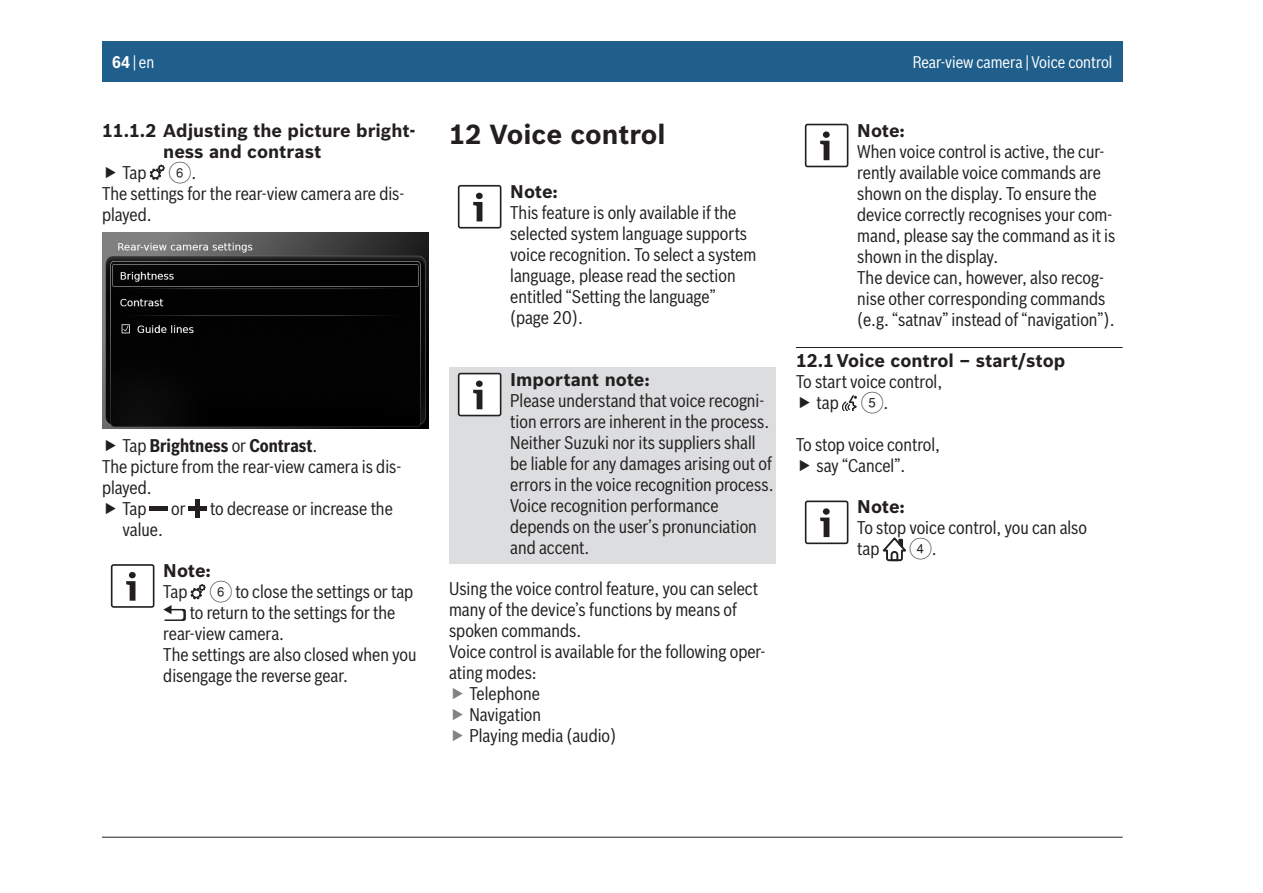
<style>
.page{position:relative;width:1263px;height:893px;background:#fff}
.page>*{position:absolute;margin:0;border:0;box-sizing:border-box;transform-origin:0 0}
.t1{font:700 27px "Bosch Sans";color:#231f20}
.Hinweis_TextAbs{font:18px/21px "Bosch Sans Cond";color:#231f20}
.Hinweis_Text{font:18px/21px "Bosch Sans Cond";color:#231f20}
.Fließtext{font:18px/21px "Bosch Sans Cond";color:#231f20}
.Hinweis_Titel{font:700 18px/21px "Bosch Sans";color:#231f20}
.t2{font:700 18px "Bosch Sans Cond";color:#231f20}
.Hinweis_Text-2{font:18px "Pos Blau Ziffern";color:#231f20}
.Kolumne_links{font:16.5px "Bosch Sans Cond";color:#fff}
.s1{font-weight:700}
.s2{font-family:"Pos Blau Ziffern"}
.s3{font-weight:400}
.s4{font-family:"Bosch Sans Cond"}
</style>
<div class="page">
<div style="left:102px;top:41px;width:1021px;height:41px;background:#205e8b"></div>
<hr style="left:102px;top:837px;width:1021px;height:1px;background:#231f20">
<div style="left:449px;top:367px;width:327px;height:197px;background:#dcdddf"></div>
<svg style="left:150px;top:165px;width:15px;height:15px"></svg>
<img style="left:102px;top:233px;width:327px;height:196px">
<div style="left:150px;top:506px;width:18px;height:5px;background:#231f20"></div>
<div style="left:189px;top:506px;width:18px;height:5px;background:#231f20"></div>
<hr style="left:196px;top:499px;width:4px;height:18px;background:#231f20">
<svg style="left:111px;top:564px;width:43px;height:44px"></svg>
<svg style="left:191px;top:584px;width:15px;height:15px"></svg>
<svg style="left:163px;top:605px;width:23px;height:16px"></svg>
<svg style="left:458px;top:185px;width:43px;height:44px"></svg>
<svg style="left:458px;top:373px;width:43px;height:43px;background:#d1d0d0"></svg>
<hr style="left:796px;top:347px;width:326px;height:1px;background:#231f20">
<svg style="left:805px;top:124px;width:43px;height:43px"></svg>
<svg style="left:842px;top:395px;width:15px;height:16px"></svg>
<svg style="left:805px;top:501px;width:43px;height:43px"></svg>
<svg style="left:883px;top:537px;width:23px;height:24px"></svg>
<p class="Kolumne_links" style="left:112px;top:52px;width:44px"><span class="s1">64</span> | en</p>
<p class="Hinweis_Titel" style="left:163px;top:120px;width:253px;text-indent:-61px">11.1.2 Adjusting the picture bright&shy;ness and contrast</p>
<p class="Hinweis_TextAbs" style="left:122px;top:162px;width:75px">Tap <span class="s2">6</span>.</p>
<p class="Fließtext" style="left:102px;top:183px;width:304px">The settings for the rear-view camera are dis&shy;played.</p>
<p class="t2" style="left:122px;top:434px;width:196px"><span class="s3">Tap</span> Brightness <span class="s3">or</span> Contrast<span class="s3">.</span></p>
<p class="Fließtext" style="left:102px;top:456px;width:301px">The picture from the rear-view camera is dis&shy;played.</p>
<p class="Hinweis_TextAbs" style="left:122px;top:498px;width:26px">Tap</p>
<p class="Hinweis_TextAbs" style="left:171px;top:498px;width:16px">or</p>
<p class="Hinweis_TextAbs" style="left:210px;top:498px;width:184px">to decrease or increase the</p>
<p class="Hinweis_TextAbs" style="left:122px;top:519px;width:42px">value.</p>
<p class="Hinweis_Titel" style="left:163px;top:560px;width:49px">Note:</p>
<p class="Hinweis_Text" style="left:163px;top:581px;width:251px">Tap <span class="s2">6</span> to close the settings or tap</p>
<p class="Hinweis_Text" style="left:190px;top:602px;width:207px">to return to the settings for the</p>
<p class="Hinweis_Text" style="left:163px;top:623px;width:122px">rear-view camera.</p>
<p class="Hinweis_Text" style="left:163px;top:644px;width:255px">The settings are also closed when you disengage the reverse gear.</p>
<p class="t1" style="left:449px;top:117px;width:218px">12 Voice control</p>
<p class="Hinweis_Titel" style="left:510px;top:181px;width:49px">Note:</p>
<p class="Hinweis_TextAbs" style="left:510px;top:202px;width:247px">This feature is only available if the selected system language supports voice recognition. To select a system language, please read the section entitled “Setting the language” (page 20).</p>
<p class="Hinweis_Titel" style="left:510px;top:369px;width:141px">Important note:</p>
<p class="Hinweis_TextAbs" style="left:510px;top:390px;width:265px">Please understand that voice recogni&shy;tion errors are inherent in the process.<br>Neither Suzuki nor its suppliers shall be liable for any damages arising out of errors in the voice recognition process.<br>Voice recognition performance depends on the user’s pronunciation and accent.</p>
<p class="Fließtext" style="left:449px;top:578px;width:310px">Using the voice control feature, you can select many of the device’s functions by means of spoken commands.</p>
<p class="Fließtext" style="left:449px;top:641px;width:318px">Voice control is available for the following oper&shy;ating modes:</p>
<p class="Hinweis_TextAbs" style="left:469px;top:683px;width:72px">Telephone</p>
<p class="Hinweis_TextAbs" style="left:469px;top:704px;width:73px">Navigation</p>
<p class="Hinweis_TextAbs" style="left:469px;top:725px;width:149px">Playing media (audio)</p>
<p class="Kolumne_links" style="left:913px;top:52px;width:201px">Rear-view camera | Voice control</p>
<p class="Hinweis_Titel" style="left:857px;top:120px;width:49px">Note:</p>
<p class="Hinweis_Text" style="left:857px;top:141px;width:260px">When voice control is active, the cur&shy;rently available voice commands are shown on the display. To ensure the device correctly recognises your com&shy;mand, please say the command as it is shown in the display.</p>
<p class="Hinweis_Text" style="left:857px;top:267px;width:259px">The device can, however, also recog&shy;nise other corresponding commands (e.g. “satnav” instead of “navigation”).</p>
<p class="Hinweis_Titel" style="left:796px;top:350px;width:271px">12.1 Voice control – start/stop</p>
<p class="Fließtext" style="left:796px;top:371px;width:148px">To start voice control,</p>
<p class="Hinweis_TextAbs" style="left:816px;top:392px;width:73px">tap <span class="s2">5</span>.</p>
<p class="Fließtext" style="left:796px;top:434px;width:146px">To stop voice control,</p>
<p class="Hinweis_TextAbs" style="left:816px;top:455px;width:90px">say “Cancel”.</p>
<p class="Hinweis_Titel" style="left:857px;top:496px;width:49px">Note:</p>
<p class="Hinweis_Text" style="left:857px;top:517px;width:231px">To stop voice control, you can also tap</p>
<p class="Hinweis_Text-2" style="left:909px;top:538px;width:29px">4<span class="s4">.</span></p>
</div>
